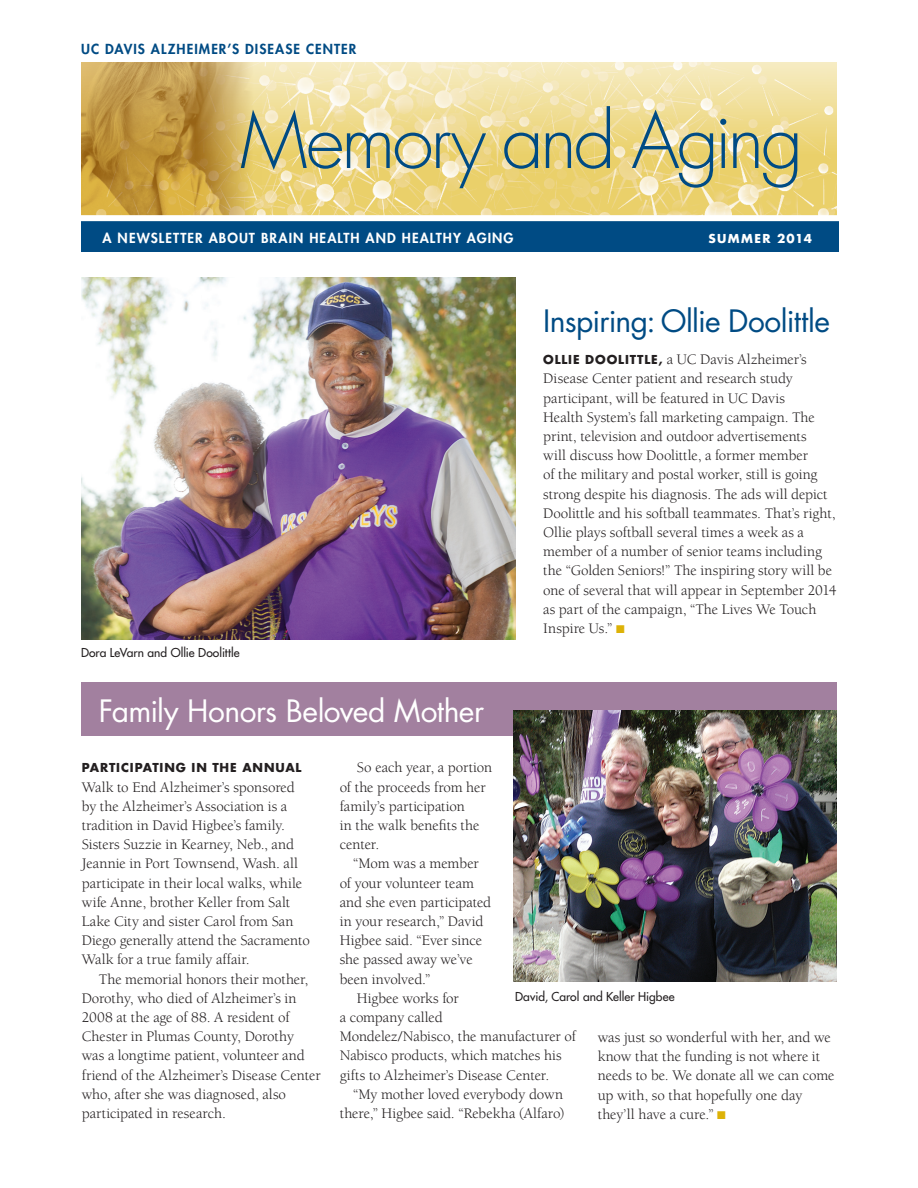
<style>
.page{position:relative;width:918px;height:1188px;background:#fff}
.page>*{position:absolute;margin:0;border:0;box-sizing:border-box;transform-origin:0 0}
.t1{font:300 75px "Futura";letter-spacing:-.045em;color:#004b84}
.t2{font:30px "Futura";letter-spacing:-.02em;color:#fff}
.t3{font:30px "Futura";letter-spacing:-.02em;color:#004b84}
.t4{font:15px/19.2px "Berkeley";letter-spacing:-.005em;color:#231f20}
.t5{font:800 13.5px "Futura";letter-spacing:.08em;color:#fff}
.t6{font:800 13.5px "Futura";letter-spacing:.08em;color:#004b84}
.t7{font:12px "Futura";letter-spacing:.005em;color:#231f20}
.t8{font:700 12px "Futura";letter-spacing:.07em;color:#231f20}
.t9{font:700 12px "Futura";letter-spacing:.11em;color:#fff}
.s1{font-family:"Futura";font-weight:700;font-size:12px}
.s2{color:#ddb207}
</style>
<div class="page">
<img style="left:261px;top:62px;width:576px;height:153px">
<img style="left:81px;top:62px;width:180px;height:153px">
<div style="left:81px;top:683px;width:756px;height:53px;background:#a2809f"></div>
<div style="left:81px;top:221px;width:757px;height:31px;background:#004b84"></div>
<img style="left:81px;top:278px;width:434px;height:361px">
<img style="left:513px;top:711px;width:324px;height:271px">
<p class="t6" style="left:81px;top:40px;width:277px">UC DAVIS ALZHEIMER’S DISEASE CENTER</p>
<h1 class="t1" style="left:240px;top:93px;width:564px">Memory and Aging</h1>
<p class="t5" style="left:103px;top:229px;width:413px">A NEWSLETTER ABOUT BRAIN HEALTH AND HEALTHY AGING</p>
<p class="t9" style="left:709px;top:230px;width:105px">SUMMER 2014</p>
<p class="t7" style="left:81px;top:645px;width:160px">Dora LeVarn and Ollie Doolittle</p>
<h2 class="t3" style="left:543px;top:300px;width:288px">Inspiring: Ollie Doolittle</h2>
<p class="t4" style="left:543px;top:350px;width:295px"><span class="s1">OLLIE DOO LITTLE,</span> a UC Davis Alzheimer’s Disease Center patient and research study participant, will be featured in UC Davis<br>Health System’s fall marketing campaign. The print, television and outdoor advertisements<br>will discuss how Doolittle, a former member<br>of the military and postal worker, still is going strong despite his diagnosis. The ads will depict Doolittle and his softball teammates. That’s right, Ollie plays softball several times a week as a member of a number of senior teams including the “Golden Seniors!” The inspiring story will be one of several that will appear in September 2014 as part of the campaign, “The Lives We Touch Inspire Us.” <span class="s2">■</span></p>
<h2 class="t2" style="left:99px;top:690px;width:387px">Family Honors Beloved Mother</h2>
<p class="t4" style="left:340px;top:758px;width:154px;text-indent:17px">So each year, a portion of the proceeds from her family’s participation<br>in the walk benefits the center.</p>
<p class="t4" style="left:353px;top:854px;width:127px">“Mom was a member</p>
<p class="t4" style="left:340px;top:874px;width:136px">of your volunteer team</p>
<p class="t4" style="left:340px;top:893px;width:153px">and she even participated</p>
<p class="t4" style="left:340px;top:912px;width:145px">in your research,” David</p>
<p class="t4" style="left:340px;top:931px;width:144px">Higbee said. “Ever since</p>
<p class="t4" style="left:340px;top:950px;width:135px">she passed away we’ve</p>
<p class="t4" style="left:340px;top:970px;width:92px">been involved.”</p>
<p class="t4" style="left:357px;top:989px;width:103px">Higbee works for</p>
<p class="t4" style="left:340px;top:1008px;width:105px">a company called</p>
<p class="t4" style="left:340px;top:1027px;width:238px">Mondelez/Nabisco, the manufacturer of</p>
<p class="t4" style="left:340px;top:1046px;width:224px">Nabisco products, which matches his</p>
<p class="t4" style="left:340px;top:1066px;width:211px">gifts to Alzheimer’s Disease Center.</p>
<p class="t4" style="left:353px;top:1085px;width:211px">“My mother loved everybody down</p>
<p class="t4" style="left:340px;top:1104px;width:226px">there,” Higbee said. “Rebekha (Alfaro)</p>
<p class="t8" style="left:82px;top:760px;width:221px">PARTICIPATING IN THE ANNUAL</p>
<p class="t4" style="left:82px;top:778px;width:230px">Walk to End Alzheimer’s sponsored by the Alzheimer’s Association is a tradition in David Higbee’s family.<br>Sisters Suzzie in Kearney, Neb., and Jeannie in Port Townsend, Wash. all participate in their local walks, while wife Anne, brother Keller from Salt Lake City and sister Carol from San Diego generally attend the Sacramento Walk for a true family affair.</p>
<p class="t4" style="left:82px;top:970px;width:240px;text-indent:17px">The memorial honors their mother, Dorothy, who died of Alzheimer’s in 2008 at the age of 88. A resident of Chester in Plumas County, Dorothy<br>was a longtime patient, volunteer and friend of the Alzheimer’s Disease Center who, after she was diagnosed, also participated in research.</p>
<p class="t7" style="left:515px;top:989px;width:161px">David, Carol and Keller Higbee</p>
<p class="t4" style="left:598px;top:1028px;width:238px">was just so wonderful with her, and we know that the funding is not where it needs to be. We donate all we can come up with, so that hopefully one day they’ll have a cure.” <span class="s2">■</span></p>
</div>
